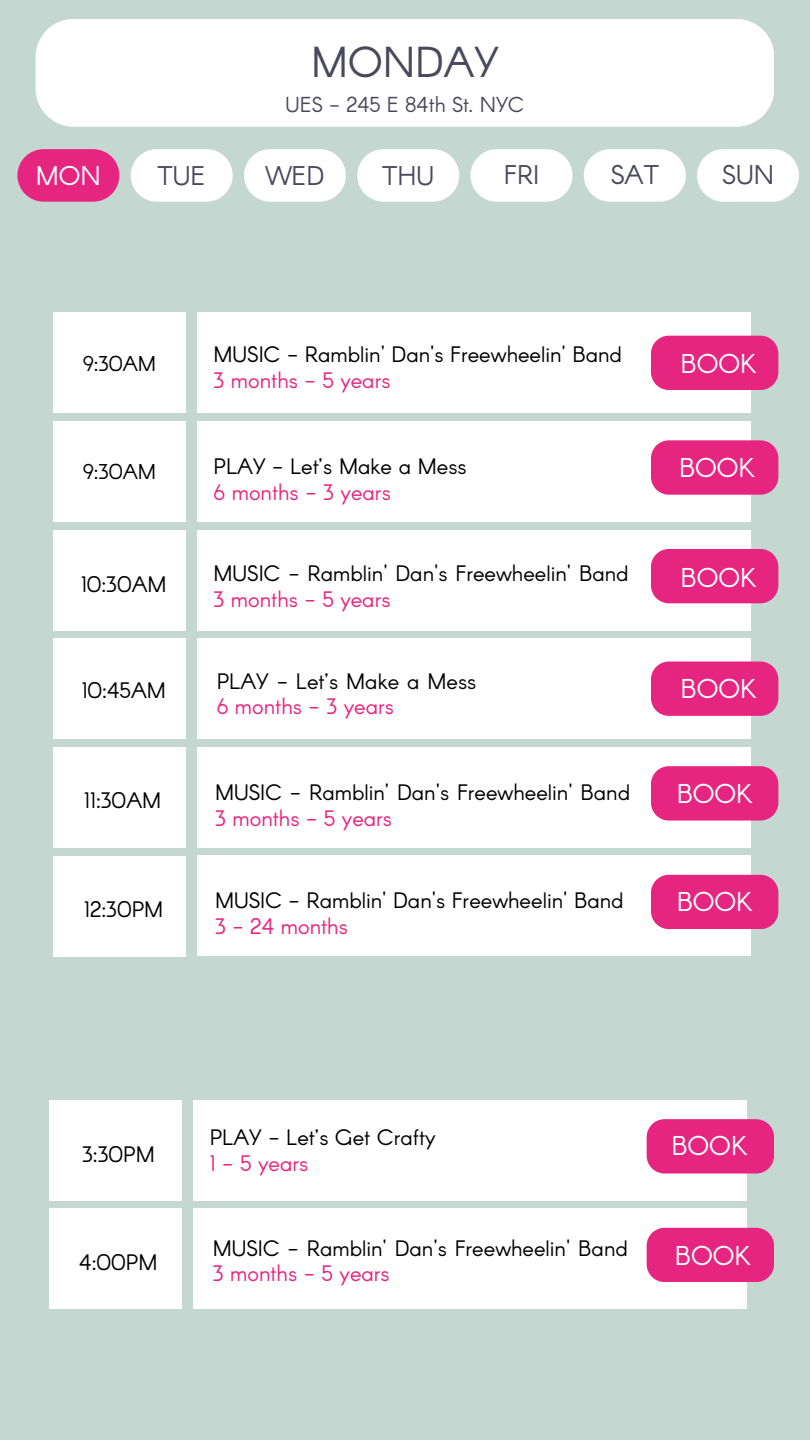
<style>
.page{position:relative;width:810px;height:1440px;background:#c4d8d1}
.page>*{position:absolute;margin:0;border:0;box-sizing:border-box;transform-origin:0 0}
.t1{font:42.4px "Arcon";color:#49495b}
.t2{font:26.7px "Arcon";color:#fff}
.t3{font:26.5px "Arcon";color:#49495b}
.t4{font:26.5px "Arcon";color:#fff}
.t5{font:21.9px/25.9px "Arcon";color:#000}
.t6{font:21.9px "Arcon";color:#e62580}
.t7{font:21.9px "Arcon";color:#e7237f}
.t8{font:21.2px "Arcon";color:#49495b}
.t9{font:21px "Arcon";color:#000}
.s1{color:#e7237f}
</style>
<div class="page">
<div style="left:17px;top:149px;width:102px;height:53px;background:#e62580"></div>
<div style="left:131px;top:149px;width:102px;height:53px;background:#fff"></div>
<div style="left:244px;top:149px;width:102px;height:53px;background:#fff"></div>
<div style="left:357px;top:149px;width:102px;height:53px;background:#fff"></div>
<div style="left:471px;top:149px;width:102px;height:53px;background:#fff"></div>
<div style="left:584px;top:149px;width:102px;height:53px;background:#fff"></div>
<div style="left:36px;top:19px;width:738px;height:108px;background:#fff"></div>
<div style="left:697px;top:149px;width:102px;height:53px;background:#fff"></div>
<div style="left:197px;top:313px;width:554px;height:100px;background:#fff"></div>
<div style="left:53px;top:313px;width:133px;height:100px;background:#fff"></div>
<div style="left:651px;top:336px;width:127px;height:54px;background:#e62580"></div>
<div style="left:197px;top:421px;width:554px;height:101px;background:#fff"></div>
<svg style="left:651px;top:440px;width:127px;height:55px"></svg>
<div style="left:53px;top:422px;width:133px;height:100px;background:#fff"></div>
<div style="left:197px;top:530px;width:554px;height:100px;background:#fff"></div>
<div style="left:651px;top:549px;width:127px;height:54px;background:#e62580"></div>
<div style="left:53px;top:530px;width:133px;height:100px;background:#fff"></div>
<div style="left:197px;top:638px;width:554px;height:101px;background:#fff"></div>
<div style="left:53px;top:639px;width:133px;height:100px;background:#fff"></div>
<div style="left:651px;top:662px;width:127px;height:54px;background:#e62580"></div>
<div style="left:197px;top:747px;width:554px;height:100px;background:#fff"></div>
<svg style="left:651px;top:766px;width:127px;height:55px"></svg>
<div style="left:53px;top:747px;width:133px;height:100px;background:#fff"></div>
<div style="left:197px;top:856px;width:554px;height:100px;background:#fff"></div>
<div style="left:651px;top:875px;width:127px;height:54px;background:#e62580"></div>
<div style="left:53px;top:856px;width:133px;height:100px;background:#fff"></div>
<div style="left:193px;top:1100px;width:554px;height:100px;background:#fff"></div>
<svg style="left:647px;top:1119px;width:127px;height:55px"></svg>
<div style="left:49px;top:1100px;width:133px;height:100px;background:#fff"></div>
<div style="left:193px;top:1209px;width:554px;height:100px;background:#fff"></div>
<div style="left:647px;top:1228px;width:127px;height:54px;background:#e62580"></div>
<div style="left:49px;top:1209px;width:133px;height:100px;background:#fff"></div>
<p class="t1" style="left:311px;top:35px;width:189px">MONDAY</p>
<h2 class="t8" style="left:286px;top:91px;width:240px">UES - 245 E 84th St. NYC</h2>
<h1 class="t4" style="left:36px;top:158px;width:67px">MON</h1>
<p class="t3" style="left:158px;top:158px;width:49px">TUE</p>
<p class="t3" style="left:266px;top:158px;width:60px">WED</p>
<h2 class="t3" style="left:382px;top:158px;width:53px">THU</h2>
<p class="t3" style="left:504px;top:158px;width:37px">FRI</p>
<h2 class="t3" style="left:611px;top:158px;width:50px">SAT</h2>
<p class="t3" style="left:722px;top:158px;width:53px">SUN</p>
<p class="t9" style="left:83px;top:350px;width:75px">9:30AM</p>
<h2 class="t9" style="left:83px;top:458px;width:75px">9:30AM</h2>
<p class="t5" style="left:81px;top:570px;width:87px">10:30AM</p>
<p class="t5" style="left:82px;top:676px;width:86px">10:45AM</p>
<p class="t5" style="left:84px;top:786px;width:78px">11:30AM</p>
<h2 class="t5" style="left:84px;top:895px;width:81px">12:30PM</h2>
<h3 class="t5" style="left:214px;top:340px;width:410px">MUSIC - Ramblin' Dan's Freewheelin' Band</h3>
<p class="t6" style="left:214px;top:366px;width:179px">3 months - 5 years</p>
<h3 class="t5" style="left:214px;top:452px;width:255px">PLAY - Let’s Make a Mess</h3>
<h3 class="t6" style="left:214px;top:478px;width:179px">6 months - 3 years</h3>
<p class="t5" style="left:214px;top:559px;width:417px">MUSIC - Ramblin' Dan's Freewheelin' Band<br><span class="s1">3 months - 5 years</span></p>
<h3 class="t5" style="left:217px;top:667px;width:261px">PLAY - Let’s Make a Mess<br><span class="s1">6 months - 3 years</span></h3>
<p class="t5" style="left:215px;top:779px;width:417px">MUSIC - Ramblin' Dan's Freewheelin' Band<br><span class="s1">3 months - 5 years</span></p>
<p class="t5" style="left:215px;top:887px;width:410px">MUSIC - Ramblin' Dan's Freewheelin' Band</p>
<h2 class="t7" style="left:215px;top:912px;width:134px">3 - 24 months</h2>
<p class="t2" style="left:680px;top:346px;width:77px">BOOK</p>
<h2 class="t2" style="left:679px;top:450px;width:77px">BOOK</h2>
<p class="t2" style="left:680px;top:560px;width:77px">BOOK</p>
<h2 class="t2" style="left:680px;top:671px;width:77px">BOOK</h2>
<p class="t2" style="left:677px;top:776px;width:77px">BOOK</p>
<h2 class="t2" style="left:677px;top:884px;width:77px">BOOK</h2>
<h2 class="t5" style="left:82px;top:1140px;width:74px">3:30PM</h2>
<p class="t5" style="left:79px;top:1249px;width:80px">4:00PM</p>
<h2 class="t5" style="left:210px;top:1124px;width:227px">PLAY - Let’s Get Crafty</h2>
<p class="t7" style="left:210px;top:1149px;width:100px">1 - 5 years</p>
<h2 class="t5" style="left:213px;top:1234px;width:417px">MUSIC - Ramblin' Dan's Freewheelin' Band<br><span class="s1">3 months - 5 years</span></h2>
<h3 class="t2" style="left:671px;top:1129px;width:77px">BOOK</h3>
<h3 class="t2" style="left:675px;top:1238px;width:77px">BOOK</h3>
</div>
